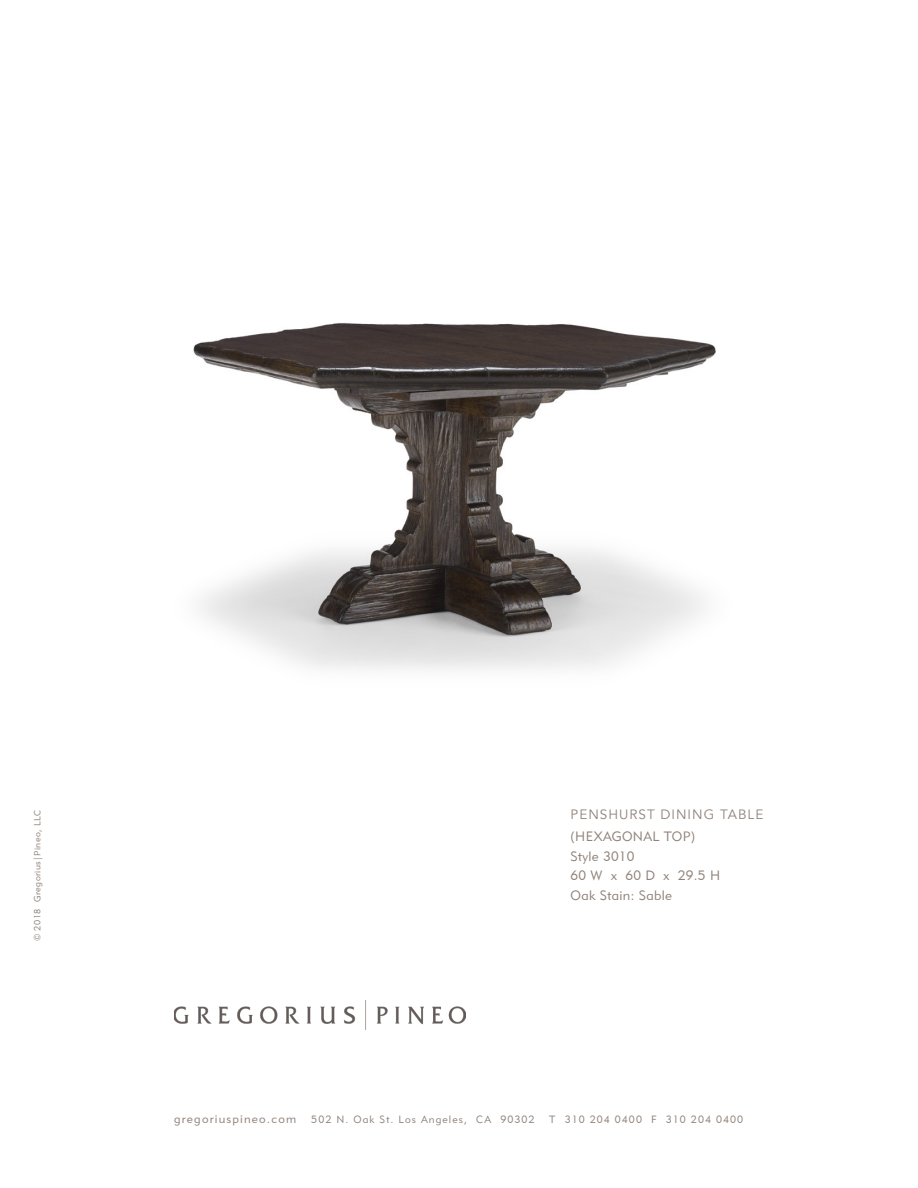
<style>
.page{position:relative;width:918px;height:1188px;background:#fff}
.page>*{position:absolute;margin:0;border:0;box-sizing:border-box;transform-origin:0 0}
.t1{font:13.5px "Geometric 415 BT Lite A";letter-spacing:.02em;color:#8f8279}
.t2{font:13.5px "Avenir";letter-spacing:.075em;color:#8f8279}
.t3{font:12px "Geometric 415 BT Lite A";letter-spacing:.1em;color:#8f8279}
.t4{font:10.5px "Geometric 415 BT Lite A";letter-spacing:.1em;color:#8f8279}
.t5{font:9px "Geometric 415 BT Lite A";letter-spacing:.05em;color:#8f8279}
</style>
<div class="page">
<img style="left:174px;top:1001px;width:291px;height:28px">
<img style="left:193px;top:323px;width:523px;height:347px">
<p class="t5" style="left:32px;top:941px;width:133px;rotate:-90deg">© 2018 Gregorius|Pineo, LLC</p>
<p class="t2" style="left:571px;top:806px;width:194px">PENSHURST DINING TABLE</p>
<p class="t1" style="left:571px;top:828px;width:126px">(HEXAGONAL TOP)</p>
<p class="t1" style="left:571px;top:848px;width:65px">Style 3010</p>
<p class="t1" style="left:571px;top:867px;width:151px">60 W x 60 D x 29.5 H</p>
<p class="t1" style="left:571px;top:887px;width:103px">Oak Stain: Sable</p>
<p class="t3" style="left:174px;top:1112px;width:124px">gregoriuspineo.com</p>
<p class="t4" style="left:311px;top:1113px;width:433px">502 N. Oak St. Los Angeles, CA 90302 T 310 204 0400 F 310 204 0400</p>
</div>
